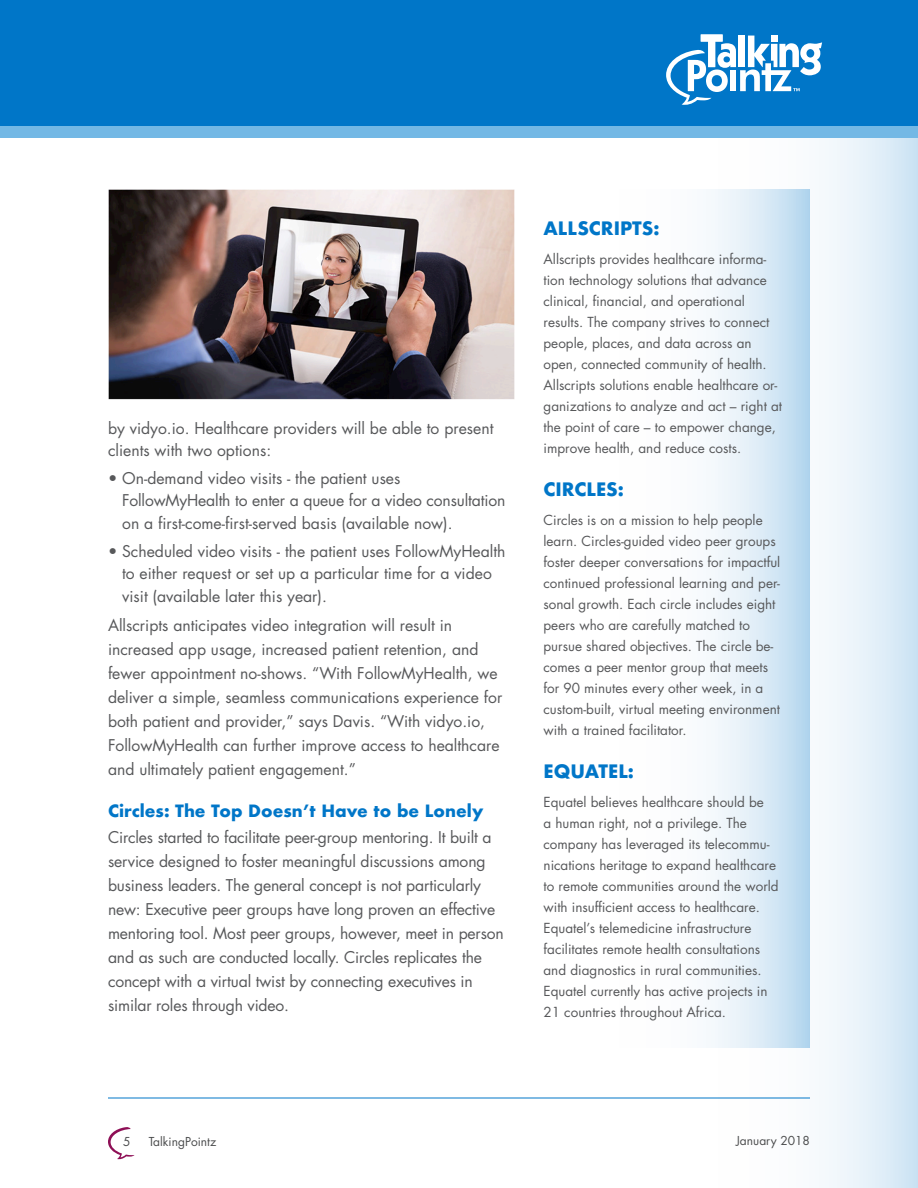
<style>
.page{position:relative;width:918px;height:1188px;background:#fff}
.page>*{position:absolute;margin:0;border:0;box-sizing:border-box;transform-origin:0 0}
.Sidebar-Subhead{font:700 18px "Futura";color:#0076c8}
.Copyheads{font:700 16.5px "Futura";color:#0076c8}
.copy{font:15.75px/24px "Futura";letter-spacing:-.01em;color:#57585a}
.Bullets{font:15.75px/22.5px "Futura";color:#57585a}
.Sidebar-copy{font:13.5px/21px "Futura";color:#57585a}
.t1{font:12px "Futura";color:#4b4c4d}
</style>
<div class="page">
<hr style="left:108px;top:1098px;width:702px;height:1px;background:#0076c8">
<svg style="left:108px;top:1127px;width:27px;height:33px"></svg>
<svg style="left:594px;top:138px;width:324px;height:1050px"></svg>
<div style="left:0;top:0;width:918px;height:133px;background:#0076c8"></div>
<svg style="left:666px;top:34px;width:156px;height:71px"></svg>
<div style="left:0;top:126px;width:918px;height:12px;background:#73b8e5"></div>
<svg style="left:594px;top:189px;width:216px;height:859px"></svg>
<img style="left:108px;top:189px;width:407px;height:211px">
<p class="Bullets" style="left:108px;top:416px;width:387px">by vidyo.io. Healthcare providers will be able to present clients with two options:</p>
<p class="Bullets" style="left:122px;top:467px;width:385px;text-indent:-14px">• On-demand video visits - the patient uses<br>FollowMyHealth to enter a queue for a video consultation on a first-come-first-served basis (available now).</p>
<p class="Bullets" style="left:122px;top:540px;width:385px;text-indent:-14px">• Scheduled video visits - the patient uses FollowMyHealth to either request or set up a particular time for a video visit (available later this year).</p>
<p class="copy" style="left:108px;top:613px;width:396px">Allscripts anticipates video integration will result in increased app usage, increased patient retention, and fewer appointment no-shows. “With FollowMyHealth, we deliver a simple, seamless communications experience for both patient and provider,” says Davis. “With vidyo.io, FollowMyHealth can further improve access to healthcare and ultimately patient engagement.”</p>
<p class="Copyheads" style="left:108px;top:798px;width:377px">Circles: The Top Doesn’t Have to be Lonely</p>
<p class="copy" style="left:108px;top:825px;width:397px">Circles started to facilitate peer-group mentoring. It built a service designed to foster meaningful discussions among business leaders. The general concept is not particularly new: Executive peer groups have long proven an effective mentoring tool. Most peer groups, however, meet in person and as such are conducted locally. Circles replicates the concept with a virtual twist by connecting executives in similar roles through video.</p>
<p class="Sidebar-Subhead" style="left:544px;top:215px;width:118px">ALLSCRIPTS:</p>
<p class="Sidebar-copy" style="left:544px;top:248px;width:240px">Allscripts provides healthcare informa&shy;tion technology solutions that advance clinical, financial, and operational results. The company strives to connect people, places, and data across an open, connected community of health.<br>Allscripts solutions enable healthcare or&shy;ganizations to analyze and act – right at the point of care – to empower change, improve health, and reduce costs.</p>
<p class="Sidebar-Subhead" style="left:544px;top:476px;width:82px">CIRCLES:</p>
<p class="Sidebar-copy" style="left:544px;top:510px;width:238px">Circles is on a mission to help people learn. Circles-guided video peer groups foster deeper conversations for impactful continued professional learning and per&shy;sonal growth. Each circle includes eight peers who are carefully matched to pursue shared objectives. The circle be&shy;comes a peer mentor group that meets for 90 minutes every other week, in a custom-built, virtual meeting environment with a trained facilitator.</p>
<p class="Sidebar-Subhead" style="left:544px;top:759px;width:92px">EQUATEL:</p>
<p class="Sidebar-copy" style="left:544px;top:792px;width:237px">Equatel believes healthcare should be<br>a human right, not a privilege. The company has leveraged its telecommu&shy;nications heritage to expand healthcare to remote communities around the world with insufficient access to healthcare.<br>Equatel’s telemedicine infrastructure facilitates remote health consultations and diagnostics in rural communities.<br>Equatel currently has active projects in 21 countries throughout Africa.</p>
<p class="t1" style="left:123px;top:1134px;width:9px">5</p>
<p class="t1" style="left:149px;top:1134px;width:69px">TalkingPointz</p>
<p class="t1" style="left:736px;top:1132px;width:75px">January 2018</p>
</div>
